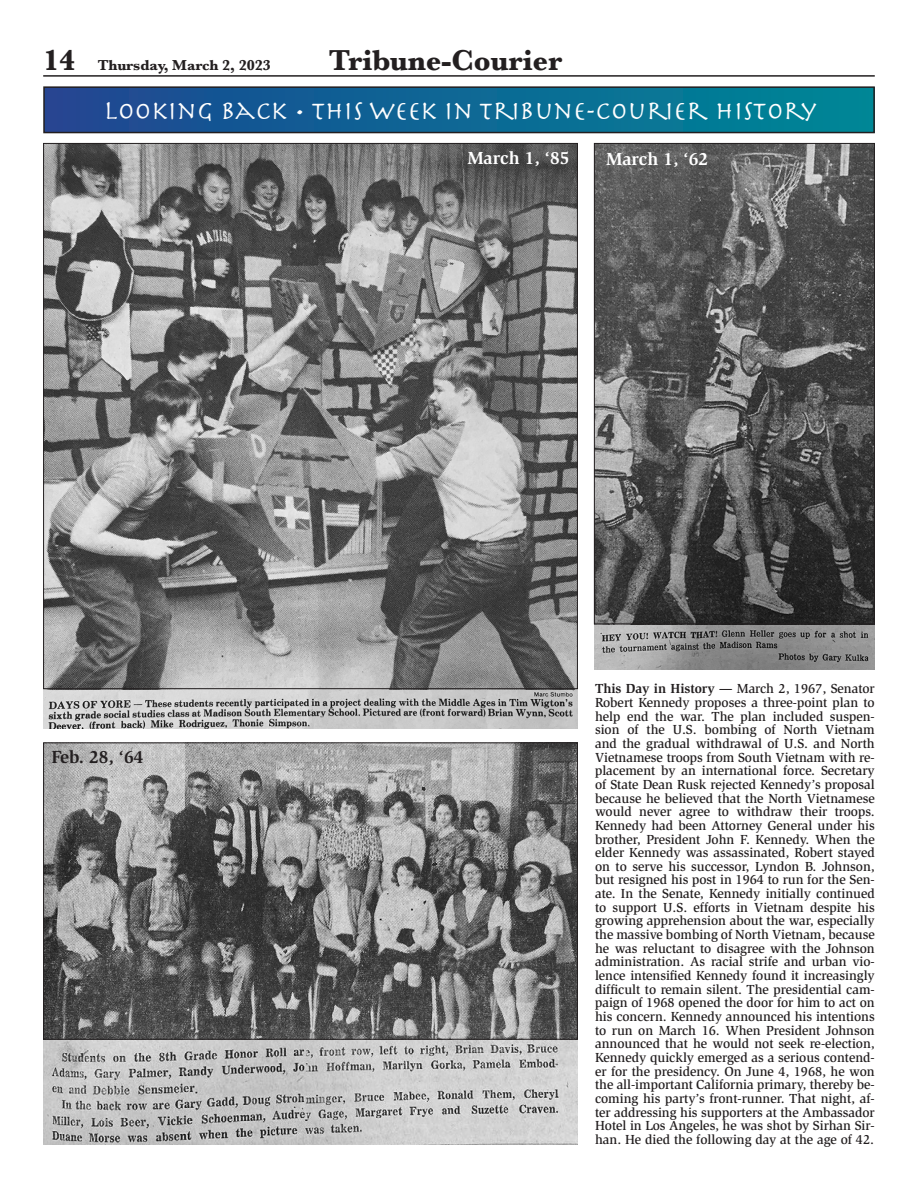
<style>
.page{position:relative;width:918px;height:1188px;background:#fff}
.page>*{position:absolute;margin:0;border:0;box-sizing:border-box;transform-origin:0 0}
.t1{font:700 30px "Baskerville";letter-spacing:-.005em;color:#231f20}
.t2{font:27px "Herculanum";letter-spacing:-.005em;color:#fff}
.t3{font:700 18px "Slimbach";letter-spacing:-.005em;color:#fff}
.t4{font:700 18px "Slimbach";letter-spacing:-.005em;color:#231f20}
.t5{font:700 15px "Baskerville";letter-spacing:-.005em;color:#231f20}
.t6{font:500 13.5px/13.6px "Slimbach";letter-spacing:-.005em;color:#231f20;text-align:justify}
.s1{font-size:30px}
.s2{font-weight:700}
</style>
<div class="page">
<hr style="left:43px;top:75px;width:832px;height:2px;background:#231f20">
<div style="left:44px;top:87px;width:830px;height:46px;background:linear-gradient(to right,#1f4692,#008897)"></div>
<div style="left:43px;top:86px;width:832px;height:47px;border:2px solid #231f20"></div>
<img style="left:43px;top:689px;width:535px;height:40px">
<img style="left:43px;top:1040px;width:535px;height:105px">
<img style="left:45px;top:744px;width:531px;height:294px">
<div style="left:43px;top:742px;width:535px;height:298px;border:1px solid #231f20"></div>
<img style="left:45px;top:145px;width:531px;height:542px">
<img style="left:594px;top:624px;width:281px;height:45px">
<img style="left:596px;top:145px;width:277px;height:477px">
<div style="left:594px;top:143px;width:281px;height:481px;border:1px solid #231f20"></div>
<p class="t5" style="left:43px;top:55px;width:229px"><span class="s1">14</span> Thursday, March 2, 2023</p>
<h1 class="t1" style="left:329px;top:40px;width:235px">Tribune-Courier</h1>
<p class="t2" style="left:104px;top:93px;width:714px">LOOKING BACK • THIS WEEK IN TRIBUNE-COURIER HISTORY</p>
<p class="t4" style="left:51px;top:746px;width:94px">Feb. 28, ‘64</p>
<p class="t3" style="left:467px;top:147px;width:103px">March 1, ‘85</p>
<p class="t3" style="left:606px;top:149px;width:103px">March 1, ‘62</p>
<p class="t6" style="left:595px;top:682px;width:281px"><span class="s2">This Day in History —</span> March 2, 1967, Senator Robert Kennedy proposes a three-point plan to help end the war. The plan included suspen&shy;sion of the U.S. bombing of North Vietnam and the gradual withdrawal of U.S. and North Vietnamese troops from South Vietnam with re&shy;placement by an international force. Secretary of State Dean Rusk rejected Kennedy’s proposal because he believed that the North Vietnamese would never agree to withdraw their troops.<br>Kennedy had been Attorney General under his brother, President John F. Kennedy. When the elder Kennedy was assassinated, Robert stayed on to serve his successor, Lyndon B. Johnson, but resigned his post in 1964 to run for the Sen&shy;ate. In the Senate, Kennedy initially continued to support U.S. efforts in Vietnam despite his growing apprehension about the war, especially the massive bombing of North Vietnam, because he was reluctant to disagree with the Johnson administration. As racial strife and urban vio&shy;lence intensified Kennedy found it increasingly difficult to remain silent. The presidential cam&shy;paign of 1968 opened the door for him to act on his concern. Kennedy announced his intentions to run on March 16. When President Johnson announced that he would not seek re-election, Kennedy quickly emerged as a serious contend&shy;er for the presidency. On June 4, 1968, he won the all-important California primary, thereby be&shy;coming his party’s front-runner. That night, af&shy;ter addressing his supporters at the Ambassador Hotel in Los Angeles, he was shot by Sirhan Sir&shy;han. He died the following day at the age of 42.</p>
</div>
